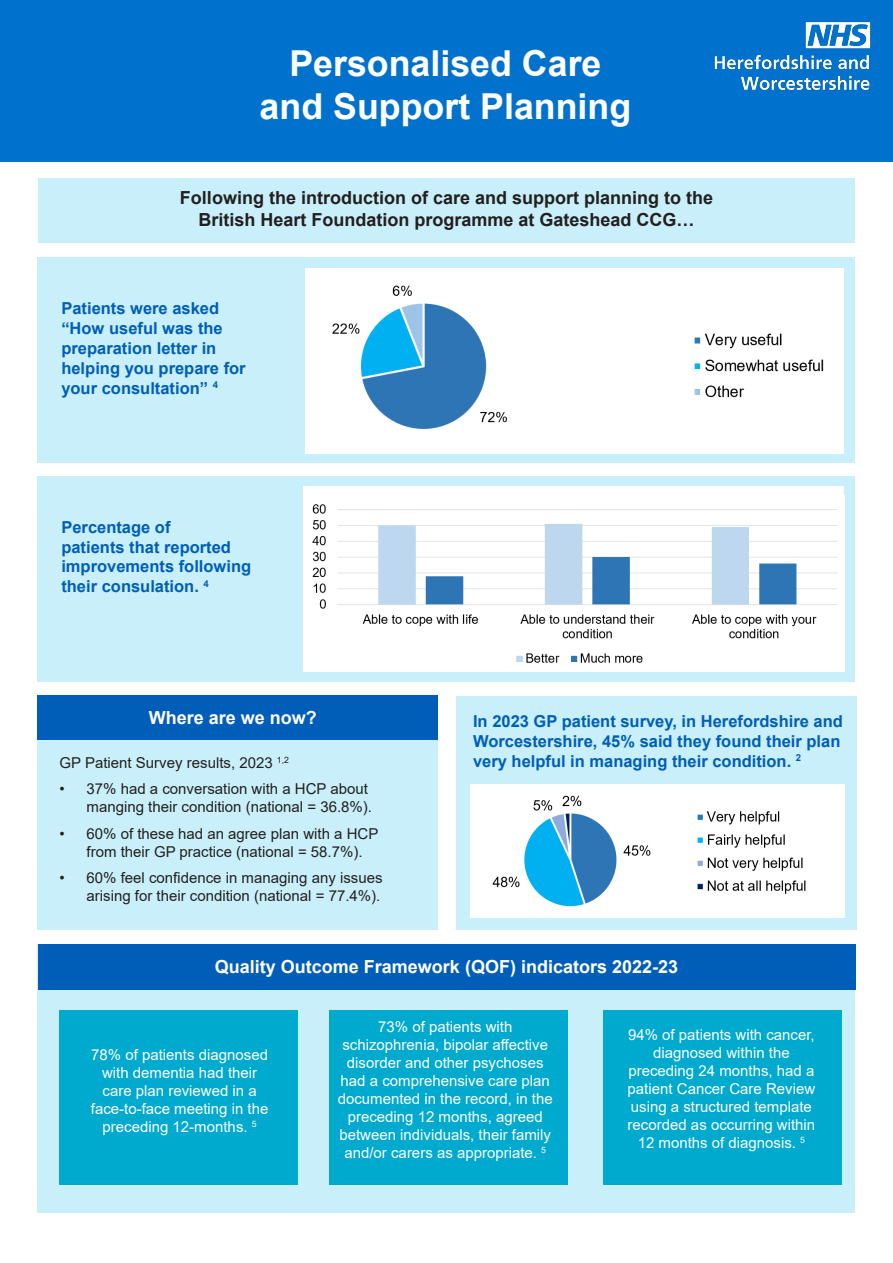
<style>
.page{position:relative;width:893px;height:1263px;background:#fff}
.page>*{position:absolute;margin:0;border:0;box-sizing:border-box;transform-origin:0 0}
.t1{font:700 35.7px/42.9px "Arial";color:#fff;text-align:center}
.t2{font:700 18px/21.6px "Arial";color:#231f20;text-align:center}
.t3{font:700 18px "Arial";color:#fff}
.t4{font:700 16.5px/19.8px "Arial";color:#005eb8}
.t5{font:15px/18px "Arial";color:#fff;text-align:center}
.t6{font:15px/18px "Arial";color:#231f20;text-align:right}
</style>
<div class="page">
<div style="left:37px;top:945px;width:818px;height:268px;background:#c9f0fa"></div>
<div style="left:329px;top:1010px;width:238px;height:174px;background:#00a9ce"></div>
<div style="left:604px;top:1010px;width:238px;height:174px;background:#00a9ce"></div>
<div style="left:38px;top:178px;width:817px;height:65px;background:#c9f0fa"></div>
<div style="left:38px;top:945px;width:817px;height:45px;background:#005eb8"></div>
<div style="left:37px;top:696px;width:401px;height:233px;background:#c9f0fa"></div>
<div style="left:456px;top:696px;width:401px;height:233px;background:#c9f0fa"></div>
<div style="left:38px;top:696px;width:400px;height:44px;background:#005eb8"></div>
<div style="left:0;top:0;width:893px;height:161px;background:#0072ce"></div>
<img style="left:714px;top:21px;width:157px;height:70px">
<div style="left:37px;top:257px;width:818px;height:206px;background:#c9f0fa"></div>
<div style="left:37px;top:476px;width:818px;height:205px;background:#c9f0fa"></div>
<div style="left:60px;top:1010px;width:238px;height:174px;background:#00a9ce"></div>
<div style="left:306px;top:268px;width:538px;height:185px;background:#fff"></div>
<img style="left:332px;top:285px;width:492px;height:144px">
<div style="left:304px;top:486px;width:540px;height:186px;background:#fff"></div>
<img style="left:312px;top:504px;width:526px;height:159px">
<div style="left:470px;top:784px;width:193px;height:134px;background:#fff"></div>
<img style="left:492px;top:795px;width:159px;height:112px">
<div style="left:663px;top:784px;width:182px;height:134px;background:#fff"></div>
<img style="left:697px;top:811px;width:109px;height:83px">
<p class="t1" style="left:260px;top:42px;width:373px">Personalised Care and Support Planning</p>
<p class="t2" style="left:180px;top:188px;width:535px">Following the introduction of care and support planning to the<br>British Heart Foundation programme at Gateshead CCG…</p>
<p class="t4" style="left:61px;top:299px;width:186px">Patients were asked “How useful was the preparation letter in helping you prepare for your consultation” <sup>4</sup></p>
<p class="t4" style="left:61px;top:517px;width:191px">Percentage of<br>patients that reported improvements following their consulation. <sup>4</sup></p>
<p class="t3" style="left:149px;top:705px;width:170px">Where are we now?</p>
<p class="t6" style="left:60px;top:753px;width:231px">GP Patient Survey results, 2023 <sup>1,2</sup></p>
<p class="t6" style="left:60px;top:780px;width:314px">• 37% had a conversation with a HCP about manging their condition (national = 36.8%).</p>
<p class="t6" style="left:87px;top:824px;width:293px;text-align:left;text-indent:-27px">• 60% of these had an agree plan with a HCP from their GP practice (national = 58.7%).</p>
<p class="t6" style="left:60px;top:869px;width:324px">• 60% feel confidence in managing any issues arising for their condition (national = 77.4%).</p>
<p class="t4" style="left:473px;top:712px;width:371px">In 2023 GP patient survey, in Herefordshire and<br>Worcestershire, 45% said they found their plan very helpful in managing their condition. <sup>2</sup></p>
<p class="t3" style="left:215px;top:954px;width:465px">Quality Outcome Framework (QOF) indicators 2022-23</p>
<p class="t5" style="left:91px;top:1046px;width:179px">78% of patients diagnosed with dementia had their care plan reviewed in a face-to-face meeting in the preceding 12-months. <sup>5</sup></p>
<p class="t5" style="left:338px;top:1018px;width:217px">73% of patients with schizophrenia, bipolar affective disorder and other psychoses had a comprehensive care plan documented in the record, in the preceding 12 months, agreed between individuals, their family and/or carers as appropriate. <sup>5</sup></p>
<p class="t5" style="left:628px;top:1025px;width:189px">94% of patients with cancer, diagnosed within the preceding 24 months, had a patient Cancer Care Review using a structured template recorded as occurring within<br>12 months of diagnosis. <sup>5</sup></p>
</div>
